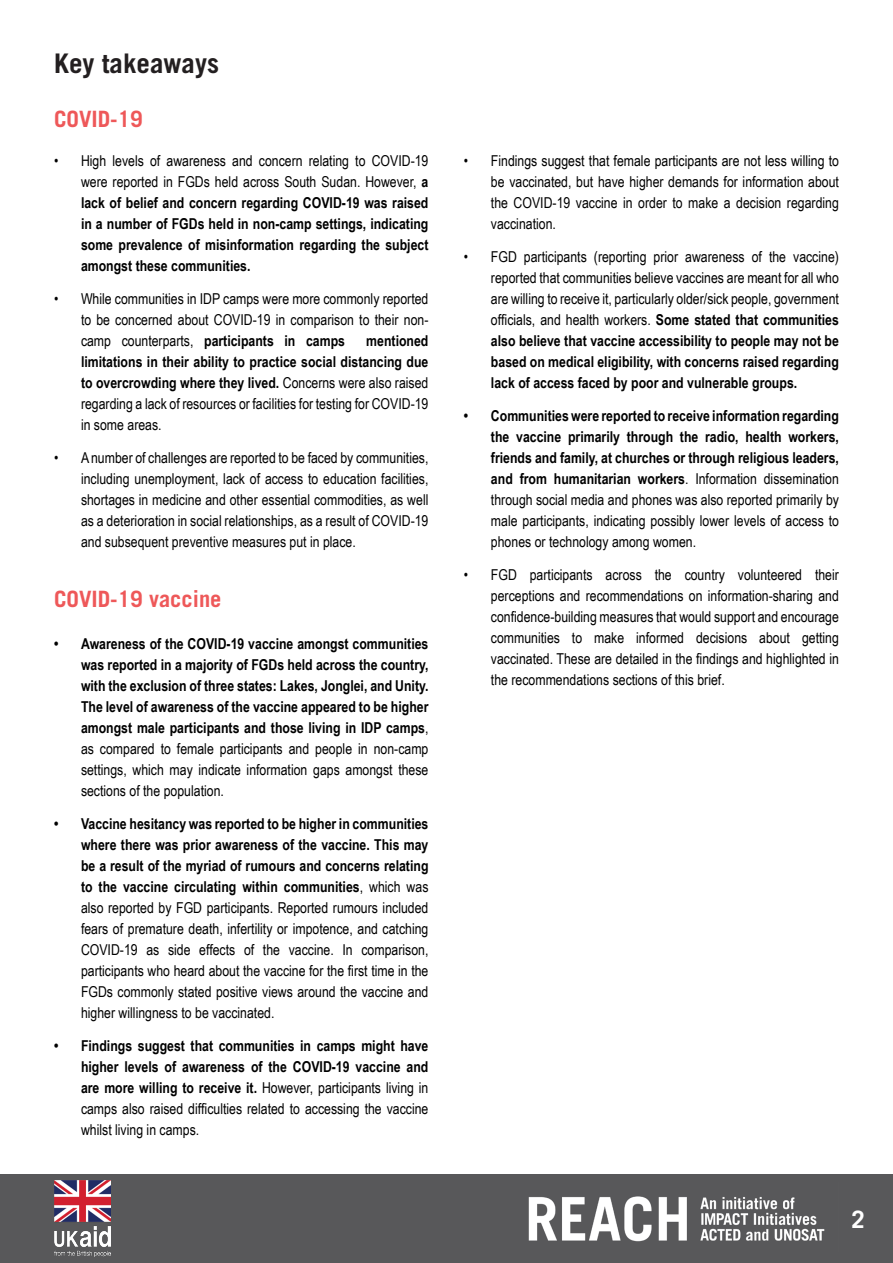
<style>
.page{position:relative;width:893px;height:1263px;background:#fff}
.page>*{position:absolute;margin:0;border:0;box-sizing:border-box;transform-origin:0 0}
.Intro_bold{font:700 27px "Trade Gothic LT Std";color:#231f20}
.REACH_body_text_back{font:700 24px "Trade Gothic LT Std";color:#fff}
.Intro_bold-2{font:700 22.5px "Trade Gothic LT Std";color:#ee5859}
.t1{font:15px/21px "Arial Narrow";color:#000;text-align:justify}
.t2{font:700 15px/21px "Arial Narrow";color:#000;text-align:justify}
.s1{font-weight:400}
.s2{font-weight:700}
</style>
<div class="page">
<div style="left:0;top:1175px;width:893px;height:88px;background:#58585a"></div>
<img style="left:528px;top:1196px;width:297px;height:46px">
<img style="left:54px;top:1181px;width:56px;height:75px">
<p class="Intro_bold" style="left:54px;top:47px;width:166px">Key takeaways</p>
<p class="Intro_bold-2" style="left:54px;top:105px;width:90px">COVID-19</p>
<p class="t2" style="left:81px;top:150px;width:349px;text-indent:-27px"><span class="s1">• High levels of awareness and concern relating to COVID-19 were reported in FGDs held across South Sudan. However,</span> a lack of belief and concern regarding COVID-19 was raised in a number of FGDs held in non-camp settings, indicating some prevalence of misinformation regarding the subject amongst these communities.</p>
<p class="t1" style="left:81px;top:288px;width:349px;text-indent:-27px">• While communities in IDP camps were more commonly reported to be concerned about COVID-19 in comparison to their non&shy;camp counterparts, <span class="s2">participants in camps</span></p>
<p class="t2" style="left:81px;top:330px;width:349px;text-indent:285px">mentioned limitations in their ability to practice social distancing due to overcrowding where they lived. <span class="s1">Concerns were also raised regarding a lack of resources or facilities for testing for COVID-19 in some areas.</span></p>
<p class="t1" style="left:81px;top:447px;width:349px;text-indent:-27px">• A number of challenges are reported to be faced by communities, including unemployment, lack of access to education facilities, shortages in medicine and other essential commodities, as well as a deterioration in social relationships, as a result of COVID-19 and subsequent preventive measures put in place.</p>
<p class="Intro_bold-2" style="left:54px;top:585px;width:169px">COVID-19 vaccine</p>
<p class="t2" style="left:81px;top:632px;width:349px;text-indent:-27px">• Awareness of the COVID-19 vaccine amongst communities was reported in a majority of FGDs held across the country, with the exclusion of three states: Lakes, Jonglei, and Unity.<br>The level of awareness of the vaccine appeared to be higher amongst male participants and those living in IDP camps<span class="s1">, as compared to female participants and people in non-camp settings, which may indicate information gaps amongst these sections of the population.</span></p>
<p class="t1" style="left:81px;top:812px;width:349px;text-indent:-27px"><span class="s2">• Vaccine hesitancy was reported to be higher in communities where there was prior awareness of the vaccine. This may be a result of the myriad of rumours and concerns relating to the vaccine circulating within communities</span>, which was also reported by FGD participants. Reported rumours included fears of premature death, infertility or impotence, and catching COVID-19 as side effects of the vaccine. In comparison, participants who heard about the vaccine for the first time in the FGDs commonly stated positive views around the vaccine and higher willingness to be vaccinated.</p>
<p class="t2" style="left:81px;top:1034px;width:349px;text-indent:-27px">• Findings suggest that communities in camps might have higher levels of awareness of the COVID-19 vaccine and are more willing to receive it. <span class="s1">However, participants living in camps also raised difficulties related to accessing the vaccine whilst living in camps.</span></p>
<p class="t1" style="left:491px;top:150px;width:349px;text-indent:-27px">• Findings suggest that female participants are not less willing to be vaccinated, but have higher demands for information about the COVID-19 vaccine in order to make a decision regarding vaccination.</p>
<p class="t1" style="left:491px;top:246px;width:350px;text-indent:-27px">• FGD participants (reporting prior awareness of the vaccine) reported that communities believe vaccines are meant for all who are willing to receive it, particularly older/sick people, government officials, and health workers. <span class="s2">Some stated that communities also believe that vaccine accessibility to people may not be based on medical eligibility, with concerns raised regarding lack of access faced by poor and vulnerable groups.</span></p>
<p class="t2" style="left:491px;top:405px;width:350px;text-indent:-27px">• Communities were reported to receive information regarding the vaccine primarily through the radio, health workers, friends and family, at churches or through religious leaders, and from humanitarian workers<span class="s1">. Information dissemination through social media and phones was also reported primarily by male participants, indicating possibly lower levels of access to phones or technology among women.</span></p>
<p class="t1" style="left:491px;top:564px;width:349px;text-indent:-27px">• FGD participants across the country volunteered their perceptions and recommendations on information-sharing and confidence-building measures that would support and encourage communities to make informed decisions about getting vaccinated. These are detailed in the findings and highlighted in the recommendations sections of this brief.</p>
<p class="REACH_body_text_back" style="left:851px;top:1205px;width:15px">2</p>
</div>
